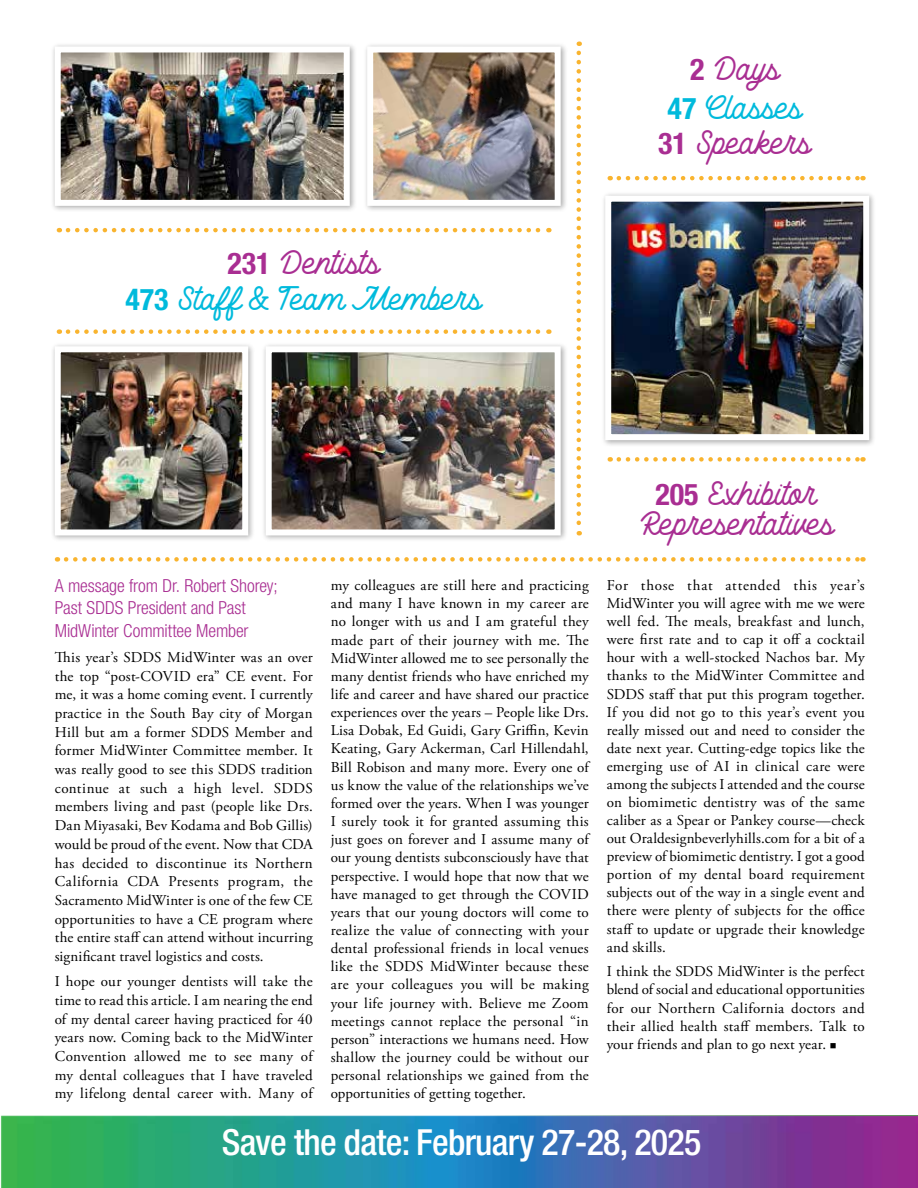
<style>
.page{position:relative;width:918px;height:1188px;background:#fff}
.page>*{position:absolute;margin:0;border:0;box-sizing:border-box;transform-origin:0 0}
.t1{font:500 condensed 36px "Helvetica Neue LT Std";letter-spacing:-.02em;color:#fff}
.t2{font:30px/30px "Monoline Script";color:#a92e92;text-align:center}
.t3{font:30px/36px "Monoline Script";color:#00badc;text-align:center}
.t4{font:300 condensed 18px/22.4px "Helvetica Neue LT Std";letter-spacing:-.005em;color:#a92e92}
.t5{font:15px/18.1px "Adobe Garamond Pro";letter-spacing:.015em;color:#000;text-align:justify}
.s1{font-family:"Helvetica Neue LT Std";font-weight:700;font-stretch:condensed}
.s2{font-family:"Helvetica Neue LT Std";font-weight:700;font-stretch:condensed;color:#a92e92}
.s3{color:#a92e92}
</style>
<div class="page">
<div style="left:51px;top:42px;width:306px;height:171px;background:#000;opacity:.33"></div>
<img style="left:62px;top:54px;width:281px;height:145px">
<div style="left:55px;top:47px;width:295px;height:159px;border:6px solid #fff"></div>
<div style="left:262px;top:342px;width:306px;height:201px;background:#000;opacity:.33"></div>
<img style="left:273px;top:353px;width:281px;height:175px">
<div style="left:266px;top:346px;width:295px;height:189px;border:6px solid #fff"></div>
<div style="left:363px;top:42px;width:205px;height:171px;background:#000;opacity:.33"></div>
<img style="left:374px;top:54px;width:180px;height:145px">
<div style="left:367px;top:47px;width:194px;height:159px;border:6px solid #fff"></div>
<div style="left:51px;top:342px;width:204px;height:201px;background:#000;opacity:.33"></div>
<img style="left:62px;top:353px;width:179px;height:175px">
<div style="left:55px;top:346px;width:193px;height:189px;border:6px solid #fff"></div>
<div style="left:601px;top:192px;width:276px;height:255px;background:#000;opacity:.33"></div>
<img style="left:612px;top:203px;width:250px;height:230px">
<div style="left:605px;top:196px;width:264px;height:244px;border:6px solid #fff"></div>
<svg style="left:619px;top:457px;width:245px;height:5px"></svg>
<svg style="left:619px;top:176px;width:245px;height:4px"></svg>
<svg style="left:66px;top:557px;width:797px;height:5px"></svg>
<svg style="left:68px;top:228px;width:481px;height:4px"></svg>
<svg style="left:68px;top:329px;width:481px;height:5px"></svg>
<svg style="left:577px;top:53px;width:4px;height:482px"></svg>
<img style="left:1px;top:1115px;width:917px;height:73px">
<h2 class="t2" style="left:690px;top:55px;width:91px"><span class="s1">2</span> Days</h2>
<h2 class="t3" style="left:668px;top:91px;width:136px"><span class="s1">47</span> Classes</h2>
<h2 class="t3" style="left:125px;top:247px;width:358px"><span class="s2">231</span> <span class="s3">Dentists<br></span><span class="s1">473</span> Staff &amp; Team Members</h2>
<h2 class="t2" style="left:658px;top:130px;width:155px"><span class="s1">31</span> Speakers</h2>
<h2 class="t2" style="left:638px;top:481px;width:198px"><span class="s1">205</span> Exhibitor<br>Representatives</h2>
<p class="t4" style="left:55px;top:574px;width:224px">A message from Dr. Robert Shorey;<br>Past SDDS President and Past<br>MidWinter Committee Member</p>
<p class="t5" style="left:55px;top:648px;width:260px;line-height:18.8px">This year’s SDDS MidWinter was an over the top “post-COVID era” CE event. For me, it was a home coming event. I currently practice in the South Bay city of Morgan Hill but am a former SDDS Member and former MidWinter Committee member. It was really good to see this SDDS tradition continue at such a high level. SDDS members living and past (people like Drs.<br>Dan Miyasaki, Bev Kodama and Bob Gillis) would be proud of the event. Now that CDA has decided to discontinue its Northern California CDA Presents program, the Sacramento MidWinter is one of the few CE opportunities to have a CE program where the entire staff can attend without incurring significant travel logistics and costs.</p>
<p class="t5" style="left:55px;top:973px;width:260px;line-height:18.8px">I hope our younger dentists will take the time to read this article. I am nearing the end of my dental career having practiced for 40 years now. Coming back to the MidWinter Convention allowed me to see many of my dental colleagues that I have traveled my lifelong dental career with. Many of</p>
<p class="t5" style="left:331px;top:577px;width:260px">my colleagues are still here and practicing and many I have known in my career are no longer with us and I am grateful they made part of their journey with me. The MidWinter allowed me to see personally the many dentist friends who have enriched my life and career and have shared our practice experiences over the years – People like Drs.<br>Lisa Dobak, Ed Guidi, Gary Griffin, Kevin Keating, Gary Ackerman, Carl Hillendahl, Bill Robison and many more. Every one of us know the value of the relationships we’ve formed over the years. When I was younger I surely took it for granted assuming this just goes on forever and I assume many of our young dentists subconsciously have that perspective. I would hope that now that we have managed to get through the COVID years that our young doctors will come to realize the value of connecting with your dental professional friends in local venues like the SDDS MidWinter because these are your colleagues you will be making your life journey with. Believe me Zoom meetings cannot replace the personal “in person” interactions we humans need. How shallow the journey could be without our personal relationships we gained from the opportunities of getting together.</p>
<p class="t5" style="left:607px;top:577px;width:260px">For those that attended this year’s MidWinter you will agree with me we were well fed. The meals, breakfast and lunch, were first rate and to cap it off a cocktail hour with a well-stocked Nachos bar. My thanks to the MidWinter Committee and SDDS staff that put this program together.<br>If you did not go to this year’s event you really missed out and need to consider the date next year. Cutting-edge topics like the emerging use of AI in clinical care were among the subjects I attended and the course on biomimetic dentistry was of the same caliber as a Spear or Pankey course—check out Oraldesignbeverlyhills.com for a bit of a preview of biomimetic dentistry. I got a good portion of my dental board requirement subjects out of the way in a single event and there were plenty of subjects for the office staff to update or upgrade their knowledge and skills.</p>
<p class="t5" style="left:607px;top:963px;width:260px">I think the SDDS MidWinter is the perfect blend of social and educational opportunities for our Northern California doctors and their allied health staff members. Talk to your friends and plan to go next year. ■</p>
<h1 class="t1" style="left:222px;top:1120px;width:481px">Save the date: February 27-28, 2025</h1>
</div>
